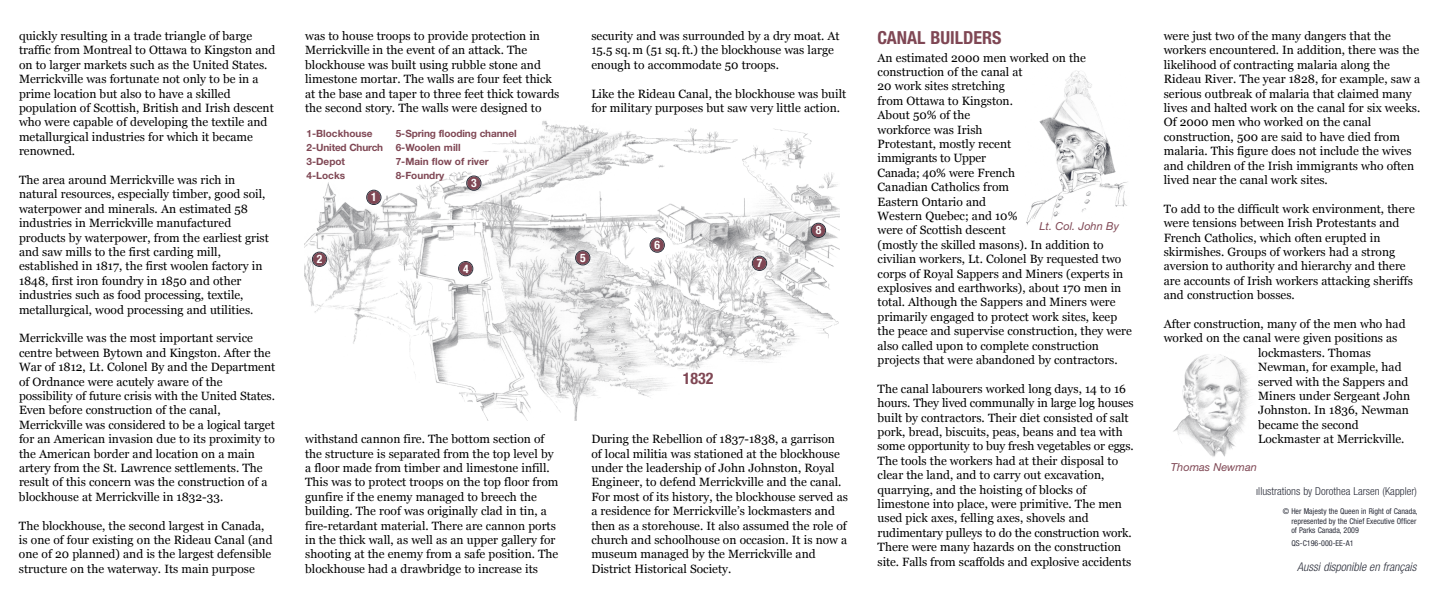
<style>
.page{position:relative;width:1440px;height:612px;background:#fff}
.page>*{position:absolute;margin:0;border:0;box-sizing:border-box;transform-origin:0 0}
.t1{font:700 condensed 18px "Helvetica Neue";color:#7f4754}
.t2{font:700 condensed 16px "Helvetica Neue";color:#7f4754}
.t3{font:12px/14.4px "Georgia";color:#000}
.t4{font:italic 300 condensed 12px "Helvetica Neue";color:#2d303c}
.t5{font:700 condensed 11.6px "Helvetica Neue";color:#fff}
.t6{font:300 condensed 11px "Helvetica Neue";color:#2d303c}
.t7{font:italic 11px "Helvetica Neue LT Std";color:#7f4754}
.t8{font:700 10px/14px "Helvetica Neue LT Std";color:#7f4754}
.t9{font:condensed 8px/9.6px "Helvetica Neue";color:#2d303c}
</style>
<div class="page">
<img style="left:304px;top:121px;width:536px;height:300px">
<img style="left:1173px;top:354px;width:77px;height:103px">
<svg style="left:366px;top:190px;width:16px;height:15px"></svg>
<img style="left:1026px;top:71px;width:101px;height:154px">
<svg style="left:312px;top:252px;width:15px;height:15px"></svg>
<svg style="left:458px;top:261px;width:15px;height:15px"></svg>
<svg style="left:575px;top:250px;width:15px;height:16px"></svg>
<svg style="left:650px;top:237px;width:15px;height:16px"></svg>
<svg style="left:752px;top:256px;width:15px;height:15px"></svg>
<svg style="left:811px;top:223px;width:15px;height:15px"></svg>
<svg style="left:466px;top:176px;width:16px;height:15px"></svg>
<p class="t3" style="left:19px;top:29px;width:258px">quickly resulting in a trade triangle of barge traffic from Montreal to Ottawa to Kingston and on to larger markets such as the United States.<br>Merrickville was fortunate not only to be in a prime location but also to have a skilled population of Scottish, British and Irish descent who were capable of developing the textile and metallurgical industries for which it became renowned.</p>
<p class="t3" style="left:19px;top:173px;width:251px">The area around Merrickville was rich in natural resources, especially timber, good soil, waterpower and minerals. An estimated 58 industries in Merrickville manufactured products by waterpower, from the earliest grist and saw mills to the first carding mill, established in 1817, the first woolen factory in 1848, first iron foundry in 1850 and other industries such as food processing, textile, metallurgical, wood processing and utilities.</p>
<p class="t3" style="left:19px;top:331px;width:258px">Merrickville was the most important service centre between Bytown and Kingston. After the War of 1812, Lt. Colonel By and the Department of Ordnance were acutely aware of the possibility of future crisis with the United States.<br>Even before construction of the canal, Merrickville was considered to be a logical target for an American invasion due to its proximity to the American border and location on a main artery from the St. Lawrence settlements. The result of this concern was the construction of a blockhouse at Merrickville in 1832-33.</p>
<p class="t3" style="left:19px;top:518px;width:255px">The blockhouse, the second largest in Canada, is one of four existing on the Rideau Canal (and one of 20 planned) and is the largest defensible structure on the waterway. Its main purpose</p>
<p class="t3" style="left:305px;top:29px;width:256px">was to house troops to provide protection in Merrickville in the event of an attack. The blockhouse was built using rubble stone and limestone mortar. The walls are four feet thick at the base and taper to three feet thick towards the second story. The walls were designed to</p>
<p class="t8" style="left:307px;top:127px;width:78px">1-Blockhouse<br>2-United Church<br>3-Depot<br>4-Locks</p>
<p class="t8" style="left:396px;top:128px;width:122px">5-Spring flooding channel<br>6-Woolen mill<br>7-Main flow of river<br>8-Foundry</p>
<p class="t5" style="left:471px;top:179px;width:7px">3</p>
<p class="t5" style="left:317px;top:255px;width:7px">2</p>
<p class="t5" style="left:371px;top:193px;width:7px">1</p>
<p class="t5" style="left:463px;top:264px;width:7px">4</p>
<p class="t3" style="left:591px;top:29px;width:250px">security and was surrounded by a dry moat. At<br>15.5 sq.m (51 sq.ft.) the blockhouse was large enough to accommodate 50 troops.</p>
<p class="t3" style="left:591px;top:86px;width:256px">Like the Rideau Canal, the blockhouse was built for military purposes but saw very little action.</p>
<p class="t5" style="left:580px;top:254px;width:7px">5</p>
<p class="t5" style="left:655px;top:241px;width:7px">6</p>
<p class="t5" style="left:757px;top:259px;width:7px">7</p>
<p class="t5" style="left:816px;top:226px;width:7px">8</p>
<p class="t3" style="left:305px;top:432px;width:255px">withstand cannon fire. The bottom section of the structure is separated from the top level by a floor made from timber and limestone infill.<br>This was to protect troops on the top floor from gunfire if the enemy managed to breech the building. The roof was originally clad in tin, a fire-retardant material. There are cannon ports in the thick wall, as well as an upper gallery for shooting at the enemy from a safe position. The blockhouse had a drawbridge to increase its</p>
<h2 class="t2" style="left:683px;top:373px;width:32px">1832</h2>
<p class="t3" style="left:591px;top:432px;width:258px">During the Rebellion of 1837-1838, a garrison of local militia was stationed at the blockhouse under the leadership of John Johnston, Royal Engineer, to defend Merrickville and the canal.<br>For most of its history, the blockhouse served as a residence for Merrickville’s lockmasters and then as a storehouse. It also assumed the role of church and schoolhouse on occasion. It is now a museum managed by the Merrickville and District Historical Society.</p>
<h1 class="t1" style="left:878px;top:31px;width:125px">CANAL BUILDERS</h1>
<p class="t3" style="left:878px;top:50px;width:256px">An estimated 2000 men worked on the construction of the canal at<br>20 work sites stretching<br>from Ottawa to Kingston.<br>About 50% of the<br>workforce was Irish<br>Protestant, mostly recent<br>immigrants to Upper<br>Canada; 40% were French<br>Canadian Catholics from<br>Eastern Ontario and<br>Western Quebec; and 10%<br>were of Scottish descent<br>(mostly the skilled masons). In addition to civilian workers, Lt. Colonel By requested two corps of Royal Sappers and Miners (experts in explosives and earthworks), about 170 men in total. Although the Sappers and Miners were primarily engaged to protect work sites, keep the peace and supervise construction, they were also called upon to complete construction projects that were abandoned by contractors.</p>
<p class="t3" style="left:878px;top:381px;width:258px">The canal labourers worked long days, 14 to 16 hours. They lived communally in large log houses built by contractors. Their diet consisted of salt pork, bread, biscuits, peas, beans and tea with some opportunity to buy fresh vegetables or eggs.<br>The tools the workers had at their disposal to clear the land, and to carry out excavation, quarrying, and the hoisting of blocks of limestone into place, were primitive. The men used pick axes, felling axes, shovels and rudimentary pulleys to do the construction work.<br>There were many hazards on the construction site. Falls from scaffolds and explosive accidents</p>
<p class="t7" style="left:1040px;top:222px;width:81px">Lt. Col. John By</p>
<p class="t3" style="left:1164px;top:29px;width:258px">were just two of the many dangers that the workers encountered. In addition, there was the likelihood of contracting malaria along the Rideau River. The year 1828, for example, saw a serious outbreak of malaria that claimed many lives and halted work on the canal for six weeks.<br>Of 2000 men who worked on the canal construction, 500 are said to have died from malaria. This figure does not include the wives and children of the Irish immigrants who often lived near the canal work sites.</p>
<p class="t3" style="left:1164px;top:201px;width:253px">To add to the difficult work environment, there were tensions between Irish Protestants and French Catholics, which often erupted in skirmishes. Groups of workers had a strong aversion to authority and hierarchy and there are accounts of Irish workers attacking sheriffs and construction bosses.</p>
<p class="t3" style="left:1164px;top:317px;width:243px">After construction, many of the men who had</p>
<p class="t3" style="left:1164px;top:331px;width:235px">worked on the canal were given positions as</p>
<p class="t3" style="left:1258px;top:345px;width:114px">lockmasters. Thomas</p>
<p class="t3" style="left:1258px;top:360px;width:145px">Newman, for example, had</p>
<p class="t3" style="left:1258px;top:374px;width:152px">served with the Sappers and</p>
<p class="t3" style="left:1258px;top:389px;width:154px">Miners under Sergeant John</p>
<p class="t3" style="left:1258px;top:403px;width:152px">Johnston. In 1836, Newman</p>
<p class="t3" style="left:1258px;top:417px;width:102px">became the second</p>
<p class="t3" style="left:1258px;top:432px;width:148px">Lockmaster at Merrickville.</p>
<p class="t7" style="left:1171px;top:463px;width:87px">Thomas Newman</p>
<p class="t6" style="left:1256px;top:487px;width:162px">Illustrations by Dorothea Larsen (Kappler)</p>
<p class="t9" style="left:1291px;top:507px;width:128px;text-indent:-9px">© Her Majesty the Queen in Right of Canada, represented by the Chief Executive Officer of Parks Canada, 2009</p>
<p class="t9" style="left:1291px;top:539px;width:64px">QS-C196-000-EE-A1</p>
<p class="t4" style="left:1297px;top:562px;width:121px">Aussi disponible en français</p>
</div>
